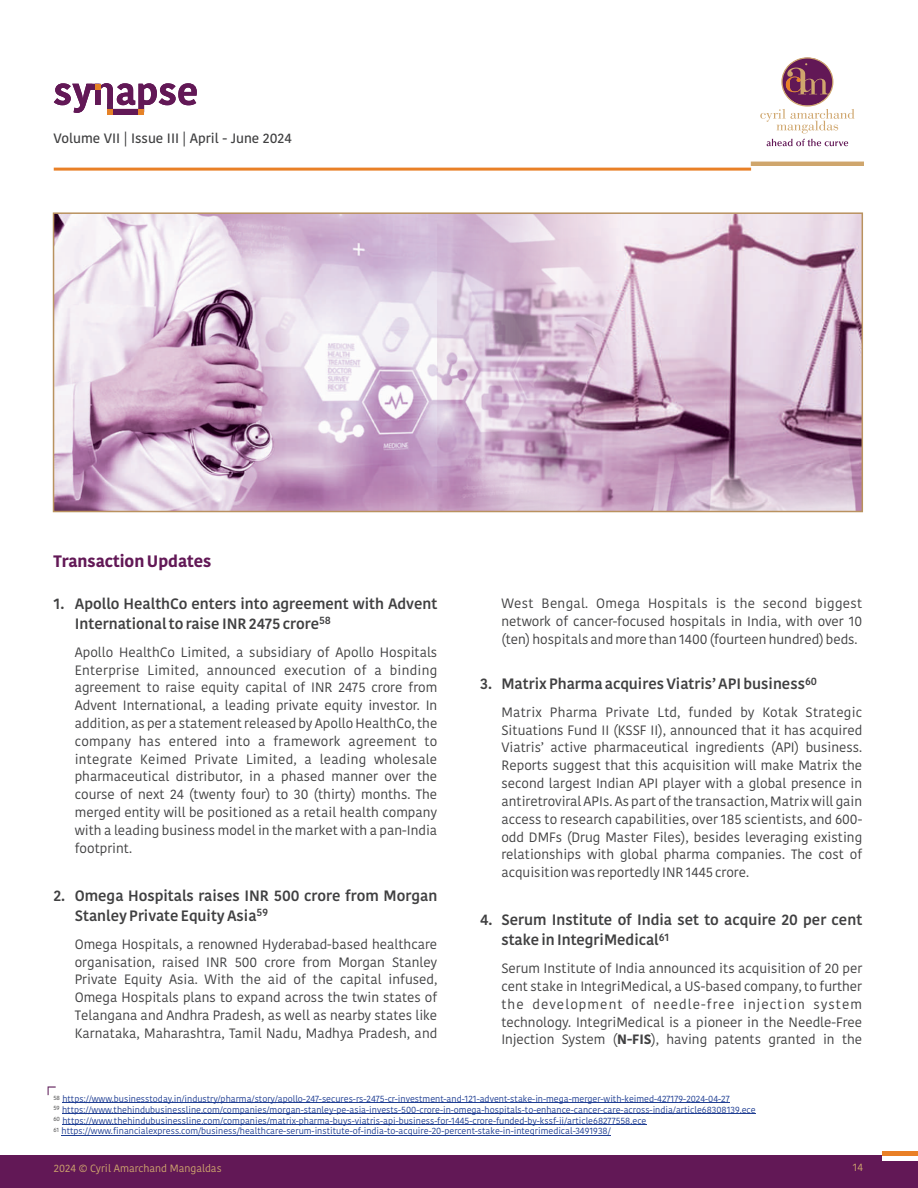
<style>
.page{position:relative;width:918px;height:1188px;background:#fff}
.page>*{position:absolute;margin:0;border:0;box-sizing:border-box;transform-origin:0 0}
.t1{font:700 16.5px "Kohinoor";color:#621856}
.t2{font:600 15px "Kohinoor";color:#404041}
.t3{font:13.5px/17.9px "Kohinoor";color:#404041;text-align:justify}
.t4{font:500 13.5px "Kohinoor";color:#404041}
.t5{font:10.5px "Kohinoor";color:#cfa66d}
.t6{font:600 10.5px "Kohinoor";color:#404041}
.t7{font:9px/10.8px "Kohinoor";color:#1f3e93}
.s1{font-weight:700}
</style>
<div class="page">
<div style="left:0;top:1156px;width:918px;height:32px;background:#621856"></div>
<div style="left:882px;top:1151px;width:36px;height:5px;background:#e98026"></div>
<div style="left:882px;top:1156px;width:36px;height:5px;background:#fff"></div>
<hr style="left:54px;top:168px;width:697px;height:3px;background:#e98026">
<hr style="left:751px;top:162px;width:113px;height:4px;background:#cfa66d">
<svg style="left:760px;top:57px;width:94px;height:76px"></svg>
<svg style="left:767px;top:139px;width:81px;height:7px"></svg>
<svg style="left:54px;top:83px;width:143px;height:32px"></svg>
<svg style="left:48px;top:1086px;width:8px;height:9px"></svg>
<hr style="left:62px;top:1103px;width:668px;height:1px;background:#1f3e93">
<hr style="left:62px;top:1114px;width:694px;height:1px;background:#1f3e93">
<hr style="left:62px;top:1124px;width:584px;height:1px;background:#1f3e93">
<hr style="left:62px;top:1135px;width:549px;height:1px;background:#1f3e93">
<img style="left:55px;top:214px;width:350px;height:296px">
<img style="left:405px;top:214px;width:456px;height:296px">
<p class="t4" style="left:54px;top:133px;width:240px">Volume VII | Issue III | April - June 2024</p>
<p class="t1" style="left:54px;top:554px;width:159px">Transaction Updates</p>
<p class="t2" style="left:54px;top:598px;width:385px">1. Apollo HealthCo enters into agreement with Advent</p>
<p class="t6" style="left:319px;top:617px;width:13px">58</p>
<p class="t2" style="left:75px;top:617px;width:246px">International to raise INR 2475 crore</p>
<p class="t3" style="left:75px;top:644px;width:364px">Apollo HealthCo Limited, a subsidiary of Apollo Hospitals Enterprise Limited, announced execution of a binding agreement to raise equity capital of INR 2475 crore from Advent International, a leading private equity investor. In addition, as per a statement released by Apollo HealthCo, the company has entered into a framework agreement to integrate Keimed Private Limited, a leading wholesale pharmaceutical distributor, in a phased manner over the course of next 24 (twenty four) to 30 (thirty) months. The merged entity will be positioned as a retail health company with a leading business model in the market with a pan-India footprint.</p>
<p class="t2" style="left:53px;top:889px;width:385px">2. Omega Hospitals raises INR 500 crore from Morgan</p>
<p class="t6" style="left:257px;top:908px;width:13px">59</p>
<p class="t2" style="left:75px;top:909px;width:183px">Stanley Private Equity Asia</p>
<p class="t3" style="left:75px;top:936px;width:364px">Omega Hospitals, a renowned Hyderabad-based healthcare organisation, raised INR 500 crore from Morgan Stanley Private Equity Asia. With the aid of the capital infused, Omega Hospitals plans to expand across the twin states of Telangana and Andhra Pradesh, as well as nearby states like Karnataka, Maharashtra, Tamil Nadu, Madhya Pradesh, and</p>
<p class="t3" style="left:501px;top:595px;width:362px">West Bengal. Omega Hospitals is the second biggest network of cancer-focused hospitals in India, with over 10 (ten) hospitals and more than 1400 (fourteen hundred) beds.</p>
<p class="t6" style="left:805px;top:677px;width:14px">60</p>
<p class="t2" style="left:480px;top:677px;width:326px">3. Matrix Pharma acquires Viatris’ API business</p>
<p class="t3" style="left:501px;top:704px;width:362px">Matrix Pharma Private Ltd, funded by Kotak Strategic Situations Fund II (KSSF II), announced that it has acquired Viatris’ active pharmaceutical ingredients (API) business.<br>Reports suggest that this acquisition will make Matrix the second largest Indian API player with a global presence in antiretroviral APIs. As part of the transaction, Matrix will gain access to research capabilities, over 185 scientists, and 600- odd DMFs (Drug Master Files), besides leveraging existing relationships with global pharma companies. The cost of acquisition was reportedly INR 1445 crore.</p>
<p class="t2" style="left:480px;top:914px;width:384px">4. Serum Institute of India set to acquire 20 per cent</p>
<p class="t6" style="left:659px;top:933px;width:12px">61</p>
<p class="t2" style="left:501px;top:934px;width:159px">stake in IntegriMedical</p>
<p class="t3" style="left:501px;top:960px;width:362px">Serum Institute of India announced its acquisition of 20 per cent stake in IntegriMedical, a US-based company, to further the development of needle-free injection system technology. IntegriMedical is a pioneer in the Needle-Free Injection System (<span class="s1">N-FIS</span>), having patents granted in the</p>
<p class="t7" style="left:53px;top:1094px;width:704px"><sup>58</sup> https://www.businesstoday.in/industry/pharma/story/apollo-247-secures-rs-2475-cr-investment-and-121-advent-stake-in-mega-merger-with-keimed-427179-2024-04-27<br><sup>59</sup> https://www.thehindubusinessline.com/companies/morgan-stanley-pe-asia-invests-500-crore-in-omega-hospitals-to-enhance-cancer-care-across-india/article68308139.ece <sup>60</sup> https://www.thehindubusinessline.com/companies/matrix-pharma-buys-viatris-api-business-for-1445-crore-funded-by-kssf-ii/article68277558.ece<br><sup>61</sup> https://www.financialexpress.com/business/healthcare-serum-institute-of-india-to-acquire-20-percent-stake-in-integrimedical-3491938/</p>
<p class="t5" style="left:54px;top:1165px;width:169px">2024 © Cyril Amarchand Mangaldas</p>
<p class="t5" style="left:853px;top:1163px;width:12px">14</p>
</div>
